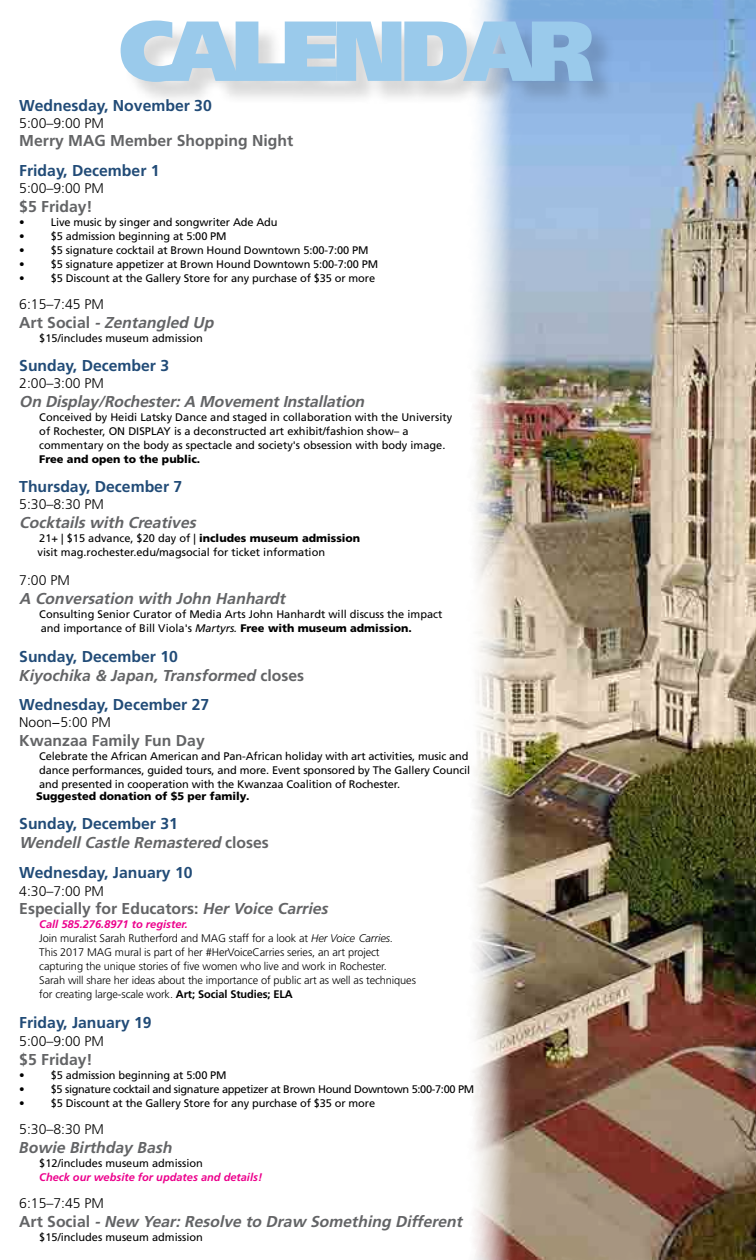
<style>
.page{position:relative;width:756px;height:1260px;background:#fff}
.page>*{position:absolute;margin:0;border:0;box-sizing:border-box;transform-origin:0 0}
.t1{font:900 85.05px "Frutiger LT Std";letter-spacing:-.08em;color:#9acaeb}
.t2{font:italic 700 15.75px/18.9px "Frutiger LT Std";color:#636466}
.t3{font:700 15.75px "Frutiger LT Std";color:#214b77}
.t4{font:700 15.75px "Frutiger LT Std";color:#636466}
.t5{font:italic 700 15.75px/18.9px "Frutiger LT Std";color:#636466}
.t6{font:300 14px "Frutiger LT Std";color:#000}
.t7{font:11.03px/14px "Frutiger LT Std";letter-spacing:-.01em;color:#000}
.t8{font:300 11.03px/14px "Frutiger LT Std";letter-spacing:-.01em;color:#000}
.t9{font:11.03px "Frutiger LT Std";letter-spacing:-.03em;color:#000}
.t10{font:900 11.03px "Frutiger LT Std";color:#000}
.t11{font:italic 700 11.03px "Frutiger LT Std";color:#ec008c}
.s1{font-style:normal}
.s2{font-weight:900}
.s3{font-style:italic}
.s4{font-style:normal;color:#214b77}
.s5{font-weight:700;font-style:italic;color:#ec008c}
.s6{font-weight:700}
</style>
<div class="page">
<img style="left:473px;top:0;width:283px;height:1260px">
<div style="left:124px;top:24px;width:493px;height:82px;background:#000;opacity:.15"></div>
<h1 class="t1" style="left:119px;top:-1px;width:477px">CALENDAR</h1>
<h2 class="t3" style="left:19px;top:96px;width:194px">Wednesday, November 30</h2>
<p class="t6" style="left:19px;top:115px;width:86px">5:00–9:00 PM</p>
<h2 class="t4" style="left:19px;top:132px;width:275px">Merry MAG Member Shopping Night</h2>
<h2 class="t3" style="left:19px;top:161px;width:142px">Friday, December 1</h2>
<p class="t6" style="left:19px;top:180px;width:86px">5:00–9:00 PM</p>
<h2 class="t4" style="left:19px;top:197px;width:75px">$5 Friday!</h2>
<p class="t7" style="left:19px;top:215px;width:260px">• Live music by singer and songwriter Ade Adu</p>
<p class="t7" style="left:19px;top:229px;width:209px">• $5 admission beginning at 5:00 PM</p>
<p class="t7" style="left:19px;top:243px;width:351px">• $5 signature cocktail at Brown Hound Downtown 5:00-7:00 PM</p>
<p class="t7" style="left:19px;top:257px;width:360px">• $5 signature appetizer at Brown Hound Downtown 5:00-7:00 PM</p>
<p class="t7" style="left:19px;top:271px;width:358px">• $5 Discount at the Gallery Store for any purchase of $35 or more</p>
<p class="t6" style="left:19px;top:296px;width:86px">6:15–7:45 PM</p>
<h2 class="t2" style="left:19px;top:313px;width:200px"><span class="s1">A rt S o c i a l</span> -Zentangled Up</h2>
<p class="t7" style="left:39px;top:331px;width:165px">$15/includes museum admission</p>
<h2 class="t3" style="left:19px;top:356px;width:151px">Sunday, December 3</h2>
<p class="t6" style="left:19px;top:375px;width:86px">2:00–3:00 PM</p>
<h2 class="t2" style="left:19px;top:392px;width:350px">On Display/Rochester:A MovementInstallation</h2>
<p class="t7" style="left:39px;top:410px;width:414px">Conceived by Heidi Latsky Dance and staged in collaboration with the University of Rochester, ON DISPLAY is a deconstructed art exhibit/fashion show– a commentary on the body as spectacle and society's obsession with body image.</p>
<p class="t10" style="left:39px;top:452px;width:163px">Free and open to the public.</p>
<h2 class="t3" style="left:19px;top:478px;width:165px">Thursday, December 7</h2>
<p class="t6" style="left:19px;top:496px;width:86px">5:30–8:30 PM</p>
<h2 class="t2" style="left:19px;top:513px;width:182px">Cocktailswith Creatives</h2>
<p class="t7" style="left:38px;top:531px;width:324px">21+ | $15 advance, $20 day of | <span class="s2">includes museum admission </span>visit mag.rochester.edu/magsocial for ticket information</p>
<p class="t6" style="left:19px;top:573px;width:52px">7:00 PM</p>
<h2 class="t2" style="left:19px;top:589px;width:271px">A Conversation with John Hanhardt</h2>
<p class="t7" style="left:39px;top:608px;width:405px">Consulting Senior Curator of Media Arts John Hanhardt will discuss the impact and importance of Bill Viola's <span class="s3">Martyrs.</span> <span class="s2">Free with museum admission.</span></p>
<h2 class="t5" style="left:19px;top:647px;width:287px"><span class="s4">Sunday, December 10<br></span>Kiyochika &amp; Japan, Transformed <span class="s1">closes</span></h2>
<h2 class="t3" style="left:19px;top:695px;width:191px">Wednesday, December 27</h2>
<p class="t6" style="left:19px;top:714px;width:93px">Noon−5:00 PM</p>
<h2 class="t4" style="left:19px;top:731px;width:187px">Kwanzaa Family Fun Day</h2>
<p class="t7" style="left:39px;top:749px;width:432px">Celebrate the African American and Pan-African holiday with art activities, music and dance performances, guided tours, and more. Event sponsored by The Gallery Council and presented in cooperation with the Kwanzaa Coalition of Rochester.</p>
<p class="t10" style="left:36px;top:789px;width:215px">Suggested donation of $5 per family.</p>
<h2 class="t2" style="left:19px;top:814px;width:251px"><span class="s4">Sunday, December 31<br></span>WendellCastle Remastered <span class="s1">c l o s e s</span></h2>
<h2 class="t3" style="left:19px;top:863px;width:175px">Wednesday, January 10</h2>
<p class="t6" style="left:19px;top:883px;width:86px">4:30–7:00 PM</p>
<h2 class="t4" style="left:19px;top:900px;width:311px">Especially for Educators: <span class="s3">Her Voice Carries</span></h2>
<p class="t8" style="left:39px;top:918px;width:378px"><span class="s5">Call 585.276.8971 to register.<br></span>Join muralist Sarah Rutherford and MAG staff for a look at <span class="s3">Her Voice Carries</span>.<br>This 2017 MAG mural is part of her #HerVoiceCarries series, an art project capturing the unique stories of five women who live and work in Rochester.<br>Sarah will share her ideas about the importance of public art as well as techniques for creating large-scale work. <span class="s6">Art; Social Studies; ELA</span></p>
<h2 class="t3" style="left:19px;top:1013px;width:134px">Friday, January 19</h2>
<p class="t6" style="left:19px;top:1033px;width:86px">5:00–9:00 PM</p>
<h2 class="t4" style="left:19px;top:1050px;width:75px">$5 Friday!</h2>
<p class="t7" style="left:19px;top:1068px;width:209px">• $5 admission beginning at 5:00 PM</p>
<p class="t9" style="left:19px;top:1082px;width:456px">• $5 signature cocktail and signature appetizer at Brown Hound Downtown 5:00-7:00 PM</p>
<p class="t7" style="left:19px;top:1096px;width:358px">• $5 Discount at the Gallery Store for any purchase of $35 or more</p>
<p class="t6" style="left:19px;top:1121px;width:86px">5:30–8:30 PM</p>
<h2 class="t5" style="left:19px;top:1138px;width:155px">Bowie Birthday Bash</h2>
<p class="t7" style="left:39px;top:1156px;width:165px">$12/includes museum admission</p>
<p class="t11" style="left:39px;top:1171px;width:224px">Check our website for updates and details!</p>
<p class="t6" style="left:19px;top:1195px;width:86px">6:15–7:45 PM</p>
<h2 class="t2" style="left:19px;top:1212px;width:448px"><span class="s1">A r t S o c i a l</span> -New Year:Resolve to Draw Something Different</h2>
<p class="t7" style="left:39px;top:1230px;width:165px">$15/includes museum admission</p>
</div>
